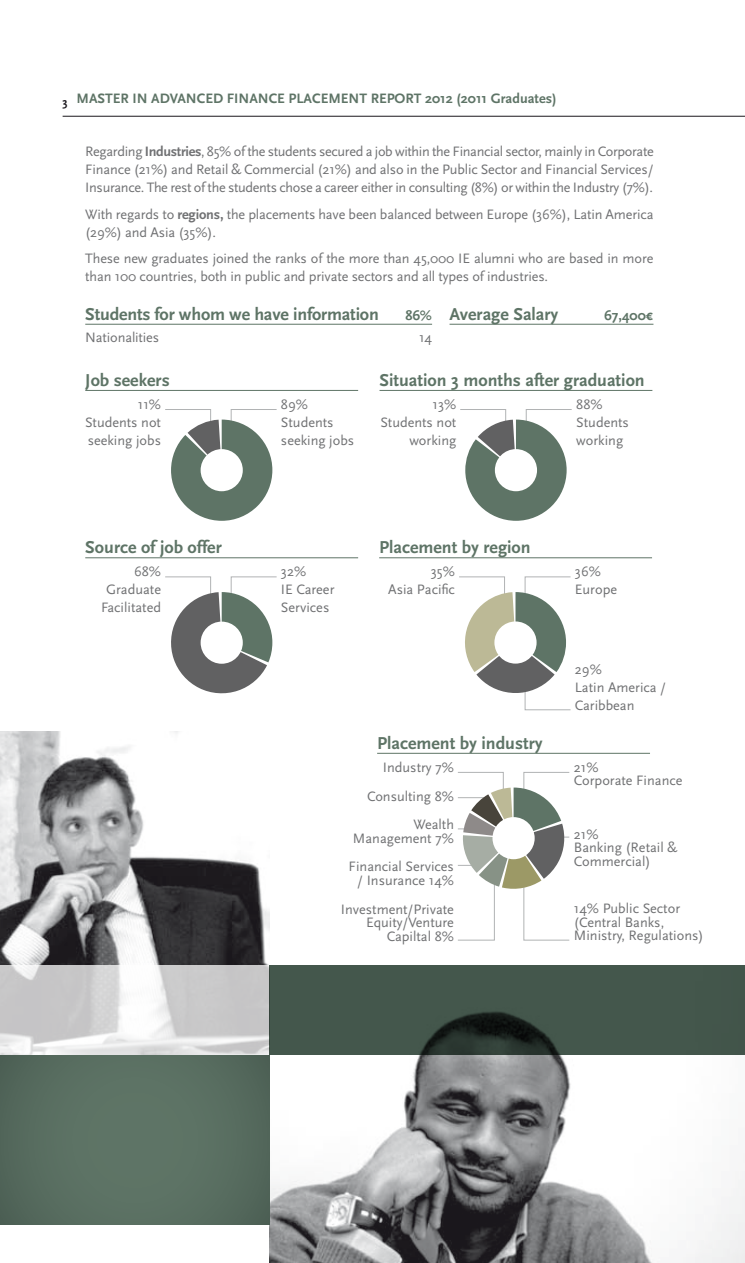
<style>
.page{position:relative;width:745px;height:1263px;background:#fff}
.page>*{position:absolute;margin:0;border:0;box-sizing:border-box;transform-origin:0 0}
.t1{font:700 18px "Scala Sans";color:#5e7466}
.t2{font:14.25px/18px "Scala Sans";color:#707173}
.t3{font:700 14.25px "Scala Sans";color:#5e7466}
.t4{font:700 12px "Scala Sans";color:#1a171c}
.s1{font-weight:700}
</style>
<div class="page">
<hr style="left:63px;top:116px;width:681px;height:1px;background:#1a171c">
<img style="left:269px;top:1055px;width:475px;height:208px">
<img style="left:0;top:731px;width:269px;height:234px">
<svg style="left:0;top:965px;width:269px;height:90px;fill:#cacaca"></svg>
<div style="left:269px;top:965px;width:475px;height:90px;background:#44574c"></div>
<div style="left:0;top:1055px;width:269px;height:169px;background:#5a6f62"></div>
<hr style="left:85px;top:324px;width:347px;height:1px;background:#5e7466">
<hr style="left:449px;top:324px;width:204px;height:1px;background:#5e7466">
<hr style="left:85px;top:390px;width:273px;height:1px;background:#5e7466">
<hr style="left:379px;top:390px;width:273px;height:1px;background:#5e7466">
<svg style="left:165px;top:409px;width:112px;height:112px"></svg>
<div style="left:200px;top:449px;width:43px;height:42px;background:#fff;border-radius:50%"></div>
<svg style="left:460px;top:409px;width:112px;height:112px"></svg>
<div style="left:494px;top:449px;width:42px;height:42px;background:#fff;border-radius:50%"></div>
<hr style="left:85px;top:557px;width:273px;height:1px;background:#5e7466">
<svg style="left:165px;top:576px;width:112px;height:118px"></svg>
<div style="left:200px;top:622px;width:43px;height:42px;background:#fff;border-radius:50%"></div>
<hr style="left:379px;top:557px;width:272px;height:1px;background:#5e7466">
<svg style="left:459px;top:576px;width:112px;height:134px"></svg>
<div style="left:494px;top:621px;width:42px;height:43px;background:#fff;border-radius:50%"></div>
<hr style="left:377px;top:753px;width:272px;height:1px;background:#5e7466">
<svg style="left:458px;top:772px;width:111px;height:169px"></svg>
<div style="left:492px;top:817px;width:42px;height:42px;background:#fff;border-radius:50%"></div>
<p class="t4" style="left:63px;top:95px;width:7px">3</p>
<p class="t3" style="left:77px;top:90px;width:481px">MASTER IN ADVANCED FINANCE PLACEMENT REPORT 2012 (2011 Graduates)</p>
<p class="t2" style="left:85px;top:143px;width:569px;text-align:justify">Regarding <span class="s1">Industries</span>, 85% of the students secured a job within the Financial sector, mainly in Corporate Finance (21%) and Retail &amp; Commercial (21%) and also in the Public Sector and Financial Services/ Insurance. The rest of the students chose a career either in consulting (8%) or within the Industry (7%).</p>
<p class="t2" style="left:85px;top:205px;width:569px">With regards to <span class="s1">regions,</span> the placements have been balanced between Europe (36%), Latin America (29%) and Asia (35%).</p>
<p class="t2" style="left:85px;top:250px;width:569px">These new graduates joined the ranks of the more than 45,000 IE alumni who are based in more than 100 countries, both in public and private sectors and all types of industries.</p>
<p class="t1" style="left:85px;top:303px;width:295px">Students for whom we have information</p>
<p class="t3" style="left:405px;top:307px;width:28px">86%</p>
<p class="t2" style="left:85px;top:328px;width:75px">Nationalities</p>
<p class="t2" style="left:419px;top:328px;width:14px">14</p>
<p class="t1" style="left:449px;top:303px;width:110px">Average Salary</p>
<p class="t3" style="left:603px;top:307px;width:51px">67,400€</p>
<p class="t1" style="left:85px;top:369px;width:86px">Job seekers</p>
<p class="t1" style="left:379px;top:369px;width:266px">Situation 3 months after graduation</p>
<p class="t2" style="left:85px;top:395px;width:77px;text-align:justify;text-indent:53px">11% Students not seeking jobs</p>
<p class="t2" style="left:380px;top:395px;width:77px;text-align:right">13%<br>Students not working</p>
<p class="t2" style="left:281px;top:395px;width:75px">89%<br>Students seeking jobs</p>
<p class="t2" style="left:576px;top:395px;width:54px">88%<br>Students working</p>
<p class="t1" style="left:85px;top:537px;width:138px">Source of job offer</p>
<p class="t2" style="left:101px;top:563px;width:61px;text-align:right">68%<br>Graduate<br>Facilitated</p>
<p class="t2" style="left:281px;top:563px;width:55px">32%<br>IE Career<br>Services</p>
<p class="t1" style="left:379px;top:537px;width:153px">Placement by region</p>
<p class="t2" style="left:388px;top:563px;width:68px;text-align:right">35%<br>Asia Pacific</p>
<p class="t2" style="left:574px;top:563px;width:44px">36%<br>Europe</p>
<p class="t2" style="left:574px;top:660px;width:93px">29%<br>Latin America /<br>Caribbean</p>
<p class="t1" style="left:377px;top:732px;width:167px">Placement by industry</p>
<p class="t2" style="left:367px;top:753px;width:88px;line-height:28.7px;text-align:right">Industry 7%<br>Consulting 8%<br>Wealth</p>
<p class="t2" style="left:348px;top:824px;width:107px;line-height:28.7px">Management 7%<br>Financial Services</p>
<p class="t2" style="left:340px;top:866px;width:115px;line-height:28.7px;text-align:right">/ Insurance 14%<br>Investment/Private</p>
<p class="t2" style="left:366px;top:916px;width:89px;line-height:13.5px;text-align:right">Equity/Venture<br>Capiltal 8%</p>
<p class="t2" style="left:573px;top:760px;width:110px;line-height:13.5px">21%<br>Corporate Finance</p>
<p class="t2" style="left:573px;top:827px;width:105px;line-height:13.5px">21%<br>Banking (Retail &amp;<br>Commercial)</p>
<p class="t2" style="left:573px;top:902px;width:131px;line-height:13.5px">14% Public Sector (Central Banks,<br>Ministry, Regulations)</p>
</div>
